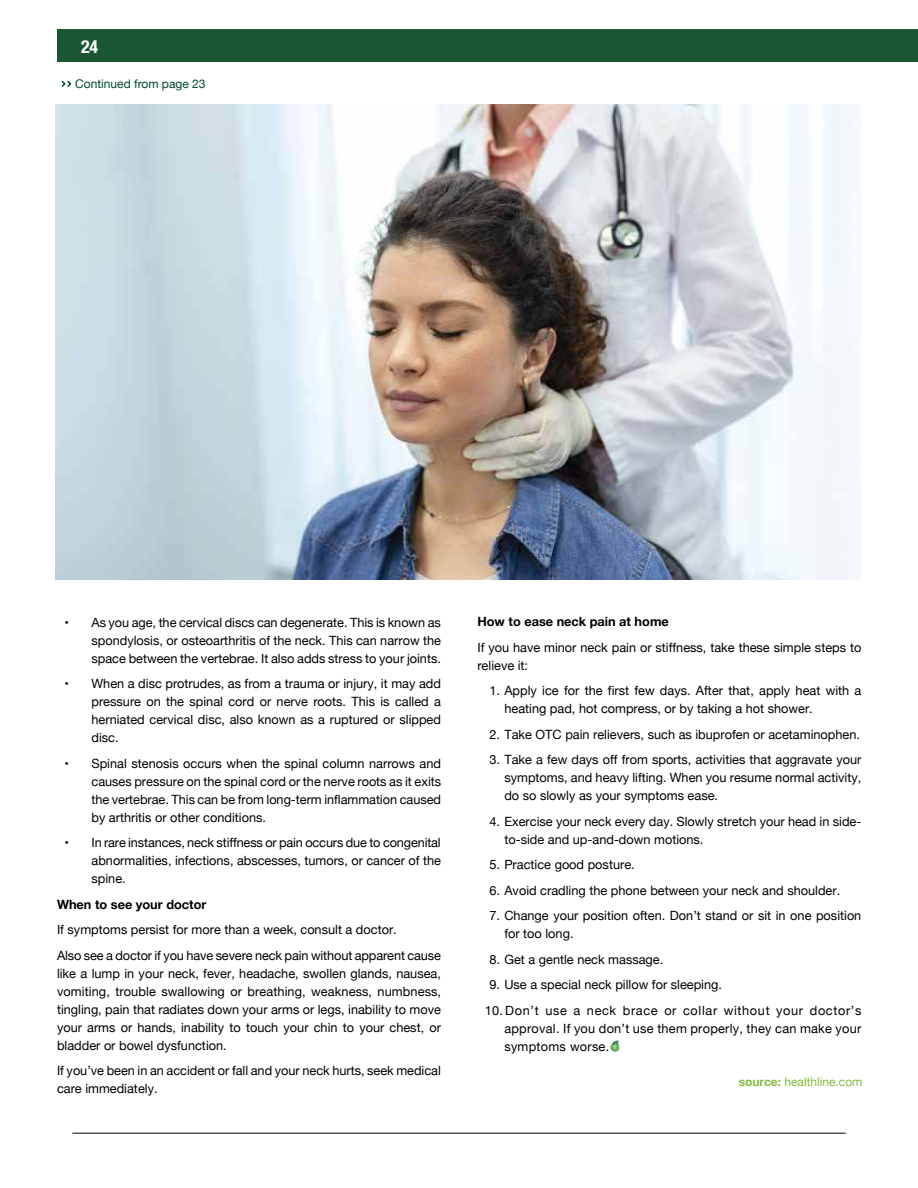
<style>
.page{position:relative;width:918px;height:1188px;background:#fff}
.page>*{position:absolute;margin:0;border:0;box-sizing:border-box;transform-origin:0 0}
.t1{font:700 condensed 18px "Helvetica Neue";color:#fff}
.t2{font:12.75px/18px "Helvetica Neue";color:#000;text-align:justify}
.t3{font:700 12.75px "Helvetica Neue";color:#000}
.t4{font:12px "Helvetica Neue";color:#81bc41}
.t5{font:12px "Helvetica Neue";color:#014929}
.s1{font-weight:700}
</style>
<div class="page">
<div style="left:58px;top:29px;width:860px;height:33px;background:#1a5733"></div>
<hr style="left:72px;top:1133px;width:774px;height:1px;background:#000">
<svg style="left:610px;top:1041px;width:10px;height:10px"></svg>
<img style="left:56px;top:104px;width:804px;height:476px">
<svg style="left:61px;top:80px;width:11px;height:7px"></svg>
<h1 class="t1" style="left:81px;top:40px;width:19px">24</h1>
<p class="t5" style="left:75px;top:75px;width:132px">Continued from page 23</p>
<p class="t3" style="left:477px;top:617px;width:193px">How to ease neck pain at home</p>
<p class="t2" style="left:477px;top:639px;width:386px">If you have minor neck pain or stiffness, take these simple steps to relieve it:</p>
<p class="t2" style="left:504px;top:682px;width:358px;text-indent:-15px">1. Apply ice for the first few days. After that, apply heat with a heating pad, hot compress, or by taking a hot shower.</p>
<p class="t2" style="left:489px;top:726px;width:372px">2. Take OTC pain relievers, such as ibuprofen or acetaminophen.</p>
<p class="t2" style="left:504px;top:751px;width:359px;text-indent:-15px">3. Take a few days off from sports, activities that aggravate your symptoms, and heavy lifting. When you resume normal activity, do so slowly as your symptoms ease.</p>
<p class="t2" style="left:504px;top:813px;width:358px;text-indent:-15px">4. Exercise your neck every day. Slowly stretch your head in side&shy;to-side and up-and-down motions.</p>
<p class="t2" style="left:489px;top:856px;width:147px">5. Practice good posture.</p>
<p class="t2" style="left:489px;top:882px;width:352px">6. Avoid cradling the phone between your neck and shoulder.</p>
<p class="t2" style="left:504px;top:907px;width:359px;text-indent:-15px">7. Change your position often. Don’t stand or sit in one position for too long.</p>
<p class="t2" style="left:489px;top:951px;width:175px">8. Get a gentle neck massage.</p>
<p class="t2" style="left:489px;top:976px;width:234px">9. Use a special neck pillow for sleeping.</p>
<p class="t2" style="left:504px;top:1002px;width:359px;text-indent:-19px">10. Don’t use a neck brace or collar without your doctor’s approval. If you don’t use them properly, they can make your symptoms worse.</p>
<p class="t2" style="left:92px;top:614px;width:351px;text-indent:-27px">• As you age, the cervical discs can degenerate. This is known as spondylosis, or osteoarthritis of the neck. This can narrow the space between the vertebrae. It also adds stress to your joints.</p>
<p class="t2" style="left:92px;top:675px;width:351px;text-indent:-27px">• When a disc protrudes, as from a trauma or injury, it may add pressure on the spinal cord or nerve roots. This is called a herniated cervical disc, also known as a ruptured or slipped disc.</p>
<p class="t2" style="left:92px;top:755px;width:351px;text-indent:-27px">• Spinal stenosis occurs when the spinal column narrows and causes pressure on the spinal cord or the nerve roots as it exits the vertebrae. This can be from long-term inflammation caused by arthritis or other conditions.</p>
<p class="t2" style="left:92px;top:834px;width:351px;text-indent:-27px">• In rare instances, neck stiffness or pain occurs due to congenital abnormalities, infections, abscesses, tumors, or cancer of the spine.</p>
<p class="t3" style="left:57px;top:899px;width:151px">When to see your doctor</p>
<p class="t2" style="left:57px;top:918px;width:385px;line-height:25.5px">If symptoms persist for more than a week, consult a doctor.<br>Also see a doctor if you have severe neck pain without apparent cause</p>
<p class="t2" style="left:57px;top:965px;width:386px">like a lump in your neck, fever, headache, swollen glands, nausea, vomiting, trouble swallowing or breathing, weakness, numbness, tingling, pain that radiates down your arms or legs, inability to move your arms or hands, inability to touch your chin to your chest, or bladder or bowel dysfunction.</p>
<p class="t2" style="left:57px;top:1062px;width:385px">If you’ve been in an accident or fall and your neck hurts, seek medical care immediately.</p>
<p class="t4" style="left:739px;top:1073px;width:125px"><span class="s1">source:</span> healthline.com</p>
</div>
